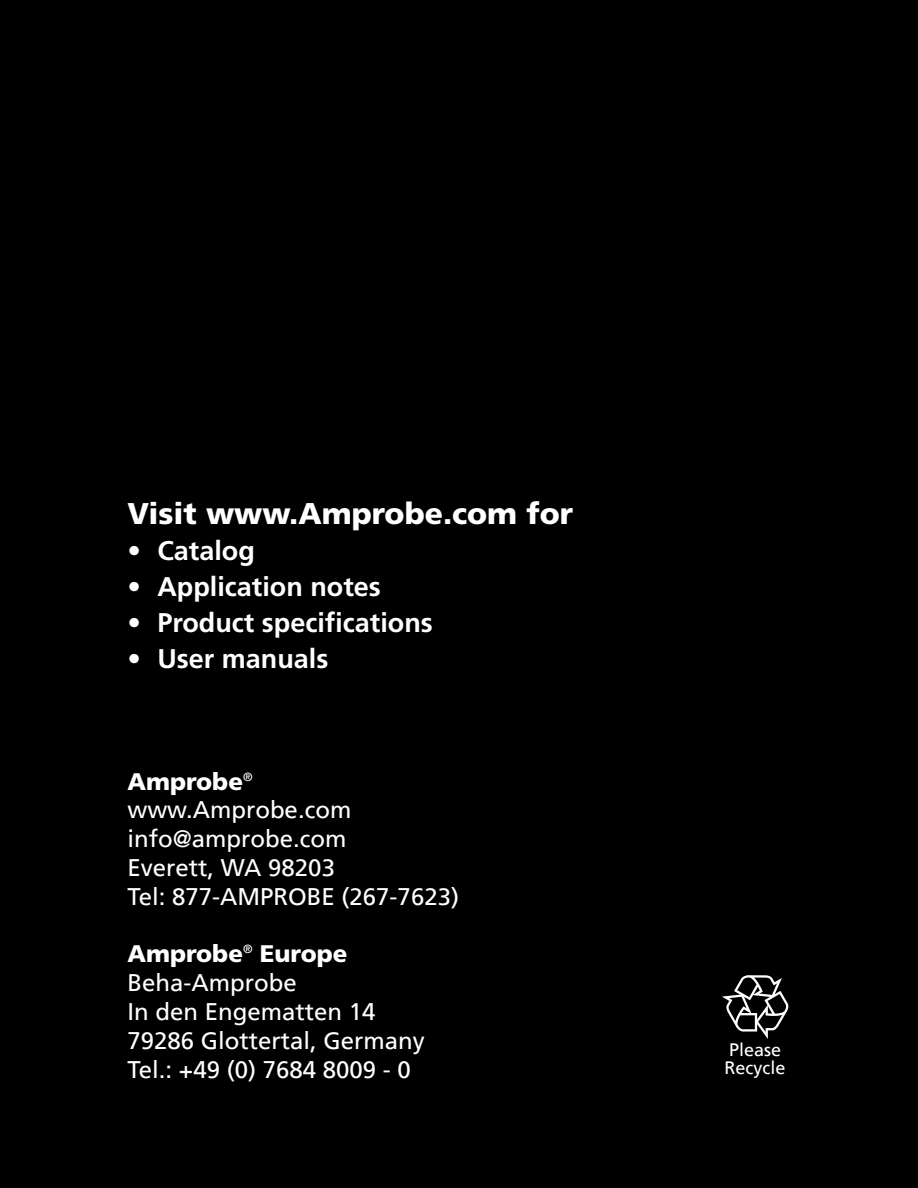
<style>
.page{position:relative;width:918px;height:1188px;background:#000}
.page>*{position:absolute;margin:0;border:0;box-sizing:border-box;transform-origin:0 0}
.t1{font:900 30px "Frutiger";color:#fff}
.t2{font:700 27px "Frutiger";color:#fff}
.t3{font:24px/28.8px "Frutiger LT";color:#fff}
.t4{font:900 24px "Frutiger";color:#fff}
.t5{font:18px/18px "Frutiger LT";color:#fff}
</style>
<div class="page">
<svg style="left:722px;top:975px;width:66px;height:64px"></svg>
<p class="t1" style="left:127px;top:495px;width:447px">Visit www.Amprobe.com for</p>
<p class="t2" style="left:127px;top:535px;width:129px">• Catalog</p>
<p class="t2" style="left:127px;top:571px;width:255px">• Application notes</p>
<p class="t2" style="left:127px;top:607px;width:307px">• Product specifications</p>
<p class="t2" style="left:127px;top:643px;width:203px">• User manuals</p>
<p class="t4" style="left:127px;top:767px;width:127px">Amprobe<sup>®</sup></p>
<p class="t3" style="left:127px;top:796px;width:333px">www.Amprobe.com info@amprobe.com<br>Everett, WA 98203<br>Tel: 877-AMPROBE (267-7623)</p>
<p class="t4" style="left:127px;top:939px;width:222px">Amprobe<sup>®</sup> Europe</p>
<p class="t3" style="left:127px;top:969px;width:299px">Beha-Amprobe<br>In den Engematten 14<br>79286 Glottertal, Germany<br>Tel.: +49 (0) 7684 8009 - 0</p>
<p class="t5" style="left:725px;top:1041px;width:63px">Please<br>Recycle</p>
</div>
